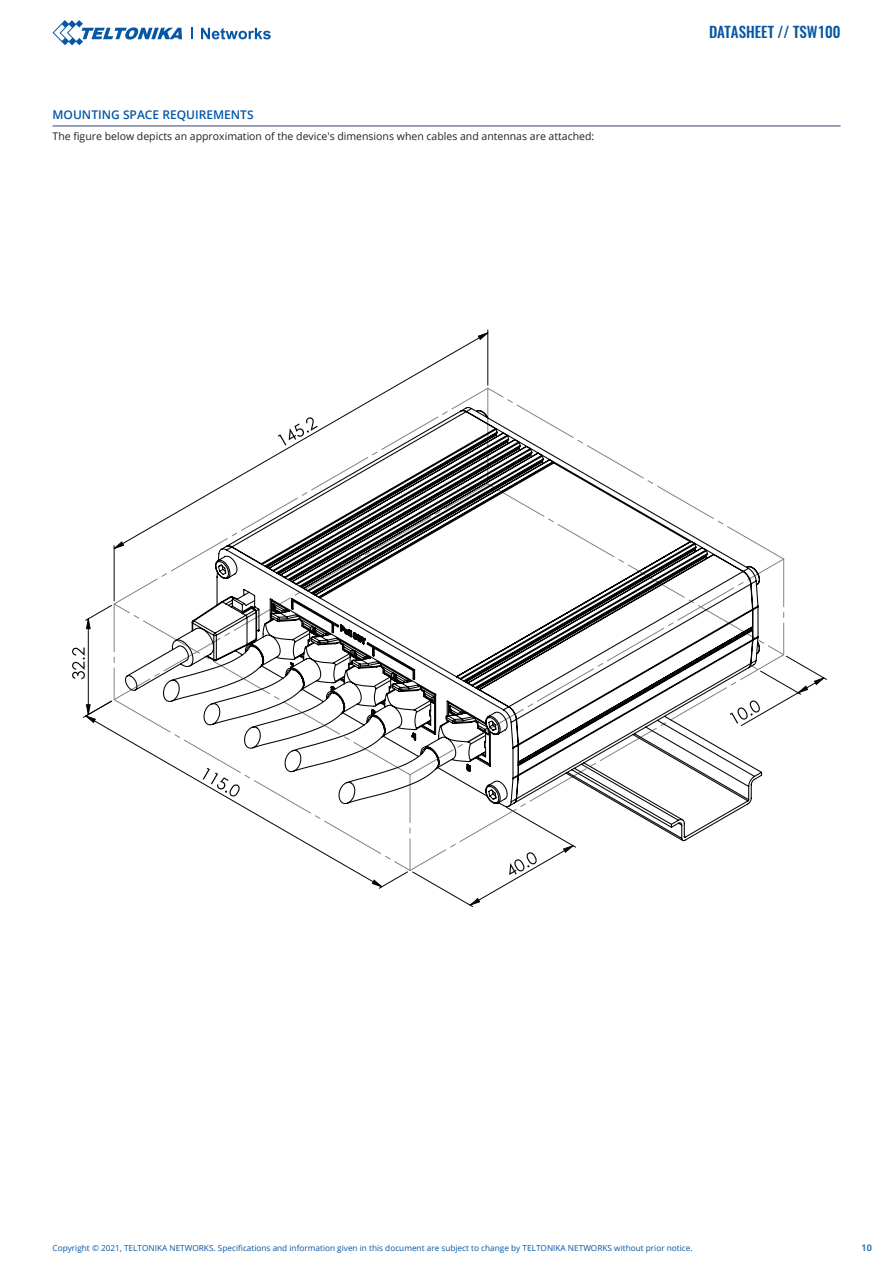
<style>
.page{position:relative;width:893px;height:1263px;background:#fff}
.page>*{position:absolute;margin:0;border:0;box-sizing:border-box;transform-origin:0 0}
.t1{font:500 15px "Oswald";color:#0757a4}
.t2{font:600 12px "Open Sans";color:#0357a5}
.t3{font:10.5px "Open Sans";color:#231f20}
.t4{font:600 9px "Open Sans";color:#0357a5}
.t5{font:8.25px "Open Sans";color:#0757a4}
</style>
<div class="page">
<svg style="left:53px;top:20px;width:129px;height:25px"></svg>
<svg style="left:191px;top:28px;width:2px;height:11px"></svg>
<svg style="left:201px;top:28px;width:70px;height:11px"></svg>
<hr style="left:53px;top:126px;width:787px;height:1px;background:#35436e">
<svg style="left:114px;top:333px;width:374px;height:215px"></svg>
<svg style="left:763px;top:559px;width:64px;height:155px"></svg>
<svg style="left:410px;top:842px;width:166px;height:65px"></svg>
<svg style="left:72px;top:604px;width:43px;height:113px"></svg>
<svg style="left:86px;top:716px;width:296px;height:171px"></svg>
<svg style="left:124px;top:406px;width:639px;height:436px"></svg>
<h2 class="t2" style="left:53px;top:106px;width:203px">MOUNTING SPACE REQUIREMENTS</h2>
<p class="t3" style="left:53px;top:129px;width:543px">The figure below depicts an approximation of the device's dimensions when cables and antennas are attached:</p>
<h1 class="t1" style="left:709px;top:22px;width:133px">DATASHEET // TSW100</h1>
<p class="t5" style="left:53px;top:1242px;width:642px">Copyright © 2021, TELTONIKA NETWORKS. Specifications and information given in this document are subject to change by TELTONIKA NETWORKS without prior notice.</p>
<p class="t4" style="left:862px;top:1241px;width:12px">10</p>
</div>
